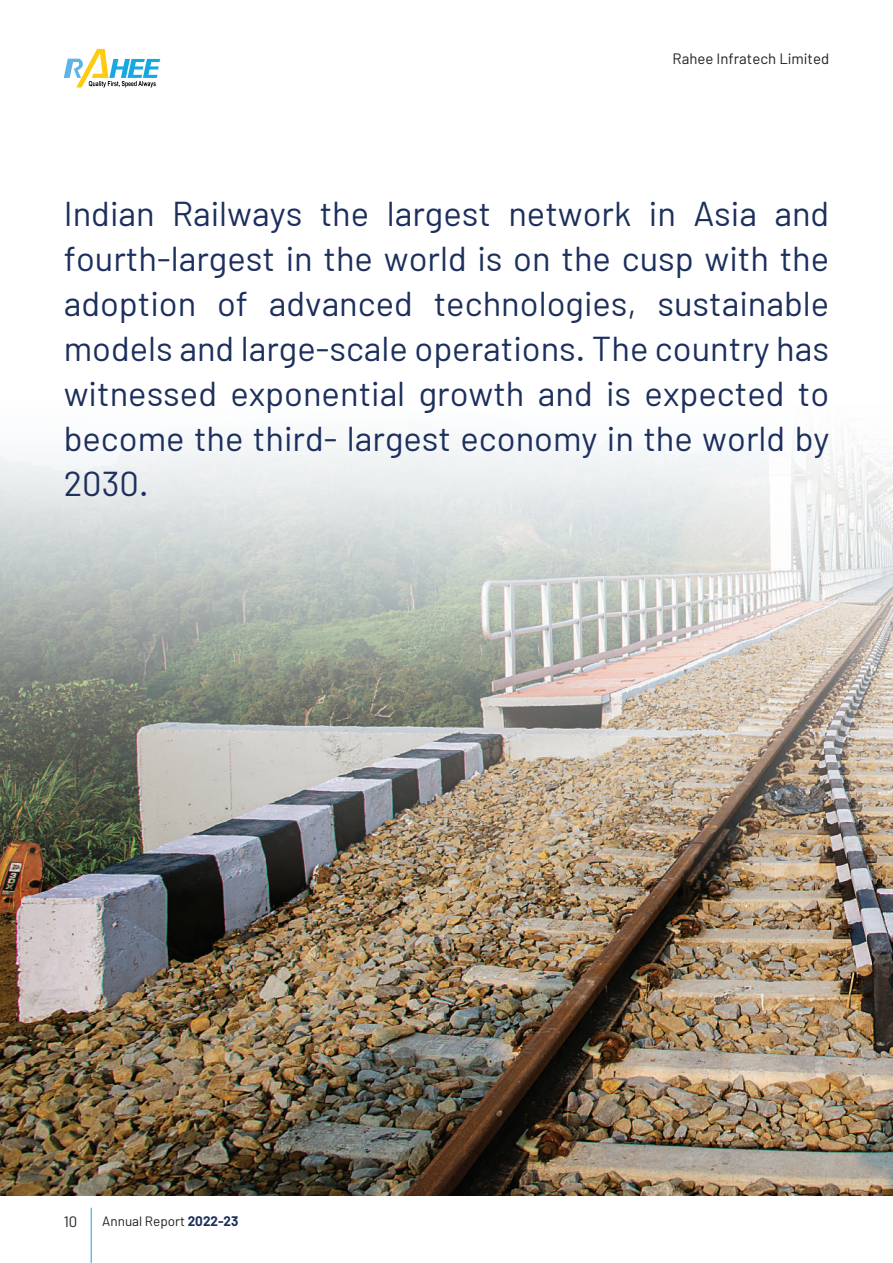
<style>
.page{position:relative;width:893px;height:1263px;background:#fff}
.page>*{position:absolute;margin:0;border:0;box-sizing:border-box;transform-origin:0 0}
.t1{font:34.5px/45px "Barlow";color:#1c2f5d;text-align:justify}
.t2{font:15px "Barlow";color:#231f20}
.t3{font:13.5px "Barlow";color:#231f20}
.s1{font-weight:700;color:#1c2f5d}
</style>
<div class="page">
<img style="left:0;top:440px;width:893px;height:755px">
<hr style="left:91px;top:1208px;width:1px;height:55px;background:#18a8e1">
<svg style="left:64px;top:49px;width:96px;height:39px"></svg>
<p class="t2" style="left:673px;top:49px;width:158px">Rahee Infratech Limited</p>
<p class="t1" style="left:64px;top:190px;width:767px">Indian Railways the largest network in Asia and fourth-largest in the world is on the cusp with the adoption of advanced technologies, sustainable models and large-scale operations. The country has witnessed exponential growth and is expected to become the third- largest economy in the world by 2030.</p>
<p class="t2" style="left:64px;top:1213px;width:15px">10</p>
<p class="t3" style="left:102px;top:1213px;width:138px">Annual Report <span class="s1">2022-23</span></p>
</div>
